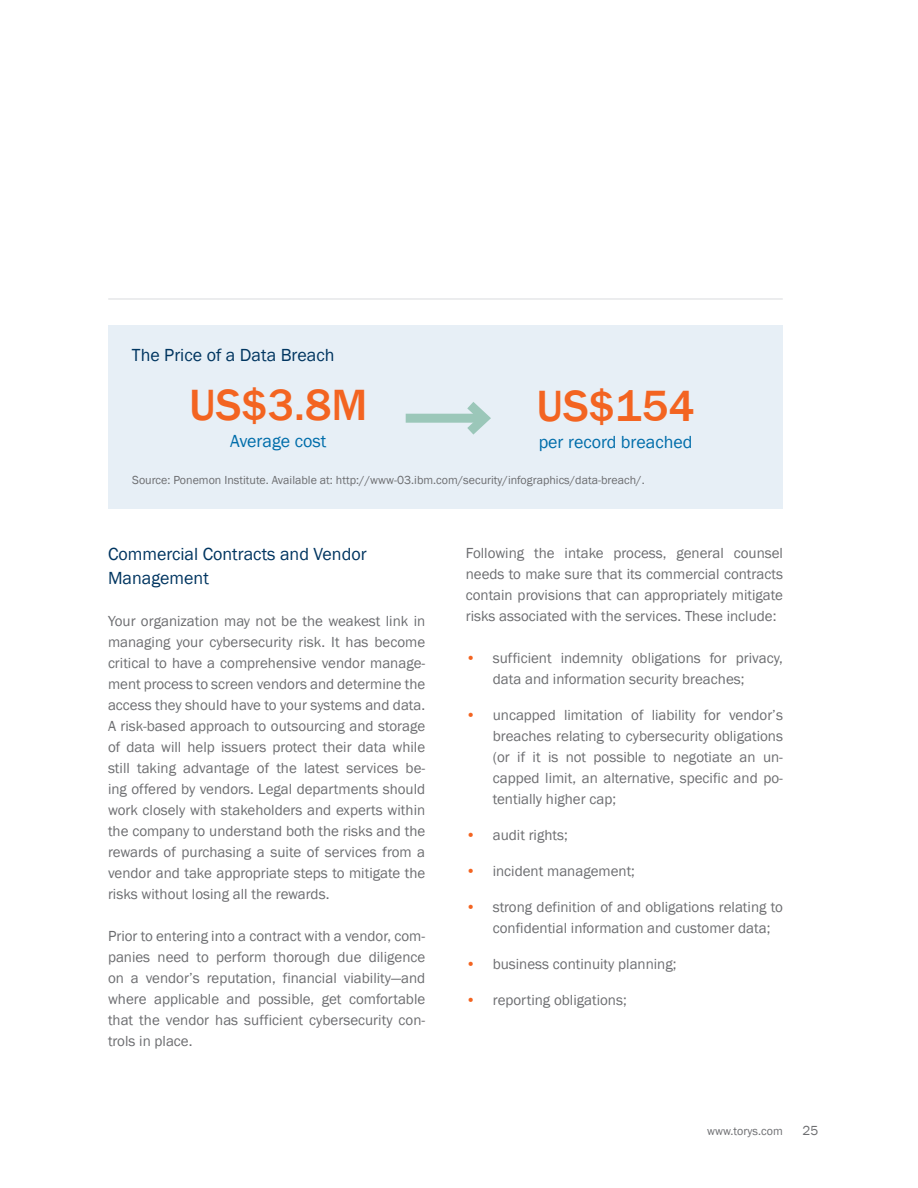
<style>
.page{position:relative;width:918px;height:1188px;background:#fff}
.page>*{position:absolute;margin:0;border:0;box-sizing:border-box;transform-origin:0 0}
.t1{font:500 45px "Franklin Gothic";color:#f36421}
.t2{font:18px/24px "Franklin Gothic";color:#003560}
.t3{font:18px "Franklin Gothic";color:#006daa}
.t4{font:15px/21px "Franklin Gothic";color:#6c6d70;text-align:justify}
.t5{font:13.5px "Franklin Gothic";color:#6c6d70}
.t6{font:12px "Franklin Gothic";color:#6c6d70}
.s1{color:#f36421}
</style>
<div class="page">
<hr style="left:108px;top:298px;width:675px;height:2px;background:#e6e7e9">
<div style="left:108px;top:325px;width:675px;height:184px;background:#e7eff6"></div>
<div style="left:406px;top:414px;width:78px;height:9px;background:#9bc7b9"></div>
<svg style="left:458px;top:402px;width:33px;height:33px"></svg>
<p class="t2" style="left:132px;top:343px;width:204px">The Price of a Data Breach</p>
<h1 class="t1" style="left:189px;top:377px;width:180px">US$3.8M</h1>
<p class="t3" style="left:230px;top:430px;width:98px">Average cost</p>
<h1 class="t1" style="left:536px;top:378px;width:160px">US$154</h1>
<p class="t3" style="left:539px;top:430px;width:155px">per record breached</p>
<p class="t6" style="left:132px;top:472px;width:514px">Source: Ponemon Institute. Available at: http://www-03.ibm.com/security/infographics/data-breach/.</p>
<p class="t2" style="left:108px;top:543px;width:260px">Commercial Contracts and Vendor<br>Management</p>
<p class="t4" style="left:108px;top:611px;width:319px">Your organization may not be the weakest link in managing your cybersecurity risk. It has become critical to have a comprehensive vendor manage&shy;ment process to screen vendors and determine the access they should have to your systems and data.<br>A risk-based approach to outsourcing and storage of data will help issuers protect their data while still taking advantage of the latest services be&shy;ing offered by vendors. Legal departments should work closely with stakeholders and experts within the company to understand both the risks and the rewards of purchasing a suite of services from a vendor and take appropriate steps to mitigate the risks without losing all the rewards.</p>
<p class="t4" style="left:108px;top:926px;width:319px">Prior to entering into a contract with a vendor, com&shy;panies need to perform thorough due diligence on a vendor’s reputation, financial viability—and where applicable and possible, get comfortable that the vendor has sufficient cybersecurity con&shy;trols in place.</p>
<p class="t4" style="left:466px;top:543px;width:319px">Following the intake process, general counsel needs to make sure that its commercial contracts contain provisions that can appropriately mitigate risks associated with the services. These include:</p>
<p class="t4" style="left:493px;top:648px;width:292px;text-indent:-27px"><span class="s1">•</span> sufficient indemnity obligations for privacy, data and information security breaches;</p>
<p class="t4" style="left:493px;top:705px;width:292px;text-indent:-27px"><span class="s1">•</span> uncapped limitation of liability for vendor’s breaches relating to cybersecurity obligations (or if it is not possible to negotiate an un&shy;capped limit, an alternative, specific and po&shy;tentially higher cap;</p>
<p class="t4" style="left:466px;top:825px;width:104px"><span class="s1">•</span> audit rights;</p>
<p class="t4" style="left:466px;top:861px;width:171px"><span class="s1">•</span> incident management;</p>
<p class="t4" style="left:493px;top:897px;width:292px;text-indent:-27px"><span class="s1">•</span> strong definition of and obligations relating to confidential information and customer data;</p>
<p class="t4" style="left:466px;top:954px;width:212px"><span class="s1">•</span> business continuity planning;</p>
<p class="t4" style="left:466px;top:990px;width:163px"><span class="s1">•</span> reporting obligations;</p>
<p class="t6" style="left:707px;top:1123px;width:77px">www.torys.com</p>
<p class="t5" style="left:802px;top:1122px;width:17px">25</p>
</div>
